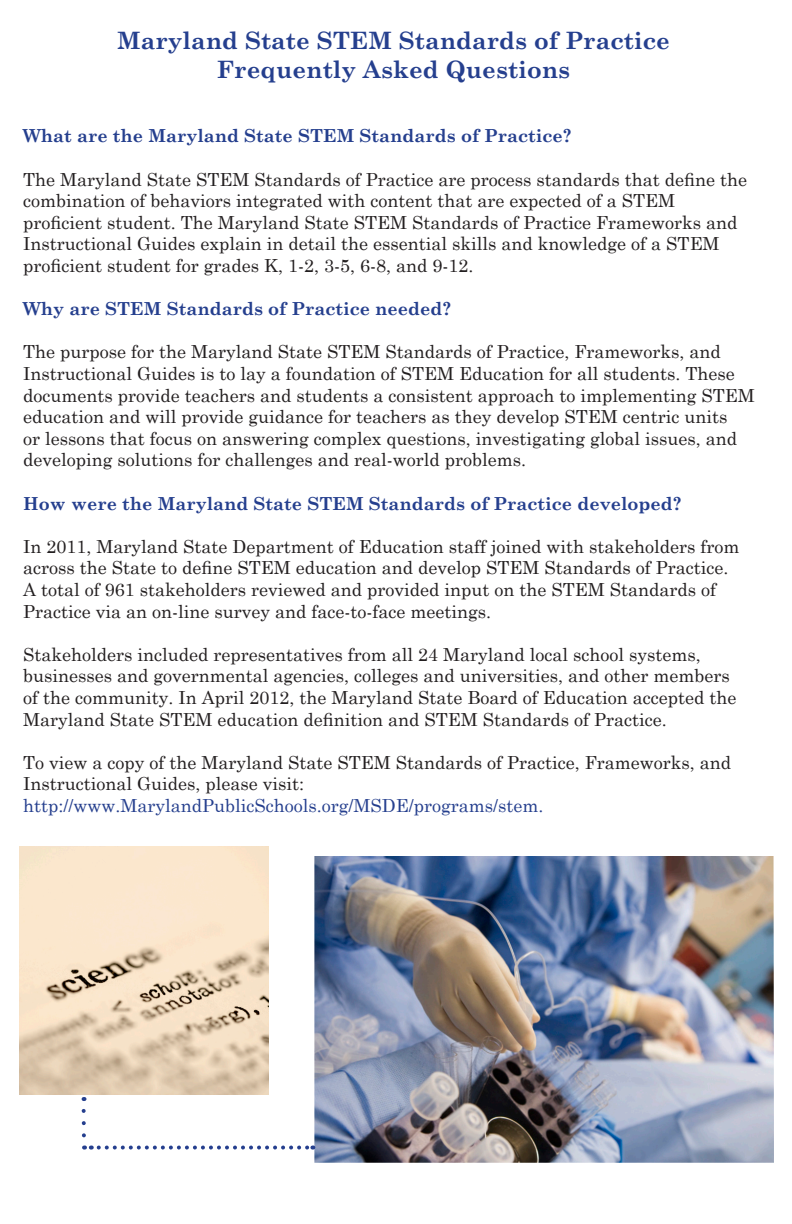
<style>
.page{position:relative;width:792px;height:1224px;background:#fff}
.page>*{position:absolute;margin:0;border:0;box-sizing:border-box;transform-origin:0 0}
.t1{font:700 24px "Century Schoolbook";color:#253f8e}
.t2{font:18px/21.6px "Century Schoolbook";color:#231f20}
.t3{font:700 18px "Century Schoolbook";color:#253f8e}
.t4{font:18px "Century Schoolbook";color:#253f8e}
</style>
<div class="page">
<img style="left:19px;top:846px;width:249px;height:248px">
<img style="left:314px;top:856px;width:460px;height:307px">
<svg style="left:99px;top:1146px;width:214px;height:4px"></svg>
<svg style="left:82px;top:1097px;width:4px;height:38px"></svg>
<p class="t1" style="left:117px;top:22px;width:554px">Maryland State STEM Standards of Practice</p>
<p class="t1" style="left:217px;top:50px;width:355px">Frequently Asked Questions</p>
<p class="t3" style="left:23px;top:122px;width:550px">What are the Maryland State STEM Standards of Practice?</p>
<p class="t2" style="left:23px;top:167px;width:726px">The Maryland State STEM Standards of Practice are process standards that define the combination of behaviors integrated with content that are expected of a STEM</p>
<p class="t2" style="left:23px;top:210px;width:716px">proficient student. The Maryland State STEM Standards of Practice Frameworks and<br>Instructional Guides explain in detail the essential skills and knowledge of a STEM proficient student for grades K, 1-2, 3-5, 6-8, and 9-12.</p>
<p class="t3" style="left:23px;top:295px;width:430px">Why are STEM Standards of Practice needed?</p>
<p class="t2" style="left:23px;top:340px;width:733px">The purpose for the Maryland State STEM Standards of Practice, Frameworks, and Instructional Guides is to lay a foundation of STEM Education for all students. These documents provide teachers and students a consistent approach to implementing STEM education and will provide guidance for teachers as they develop STEM centric units<br>or lessons that focus on answering complex questions, investigating global issues, and developing solutions for challenges and real-world problems.</p>
<p class="t3" style="left:23px;top:489px;width:660px">How were the Maryland State STEM Standards of Practice developed?</p>
<p class="t2" style="left:23px;top:534px;width:718px">In 2011, Maryland State Department of Education staff joined with stakeholders from across the State to define STEM education and develop STEM Standards of Practice.<br>A total of 961 stakeholders reviewed and provided input on the STEM Standards of Practice via an on-line survey and face-to-face meetings.</p>
<p class="t2" style="left:23px;top:642px;width:715px">Stakeholders included representatives from all 24 Maryland local school systems, businesses and governmental agencies, colleges and universities, and other members of the community. In April 2012, the Maryland State Board of Education accepted the Maryland State STEM education definition and STEM Standards of Practice.</p>
<p class="t2" style="left:23px;top:750px;width:710px">To view a copy of the Maryland State STEM Standards of Practice, Frameworks, and<br>Instructional Guides, please visit:</p>
<p class="t4" style="left:23px;top:790px;width:522px">http://www.MarylandPublicSchools.org/MSDE/programs/stem.</p>
</div>
